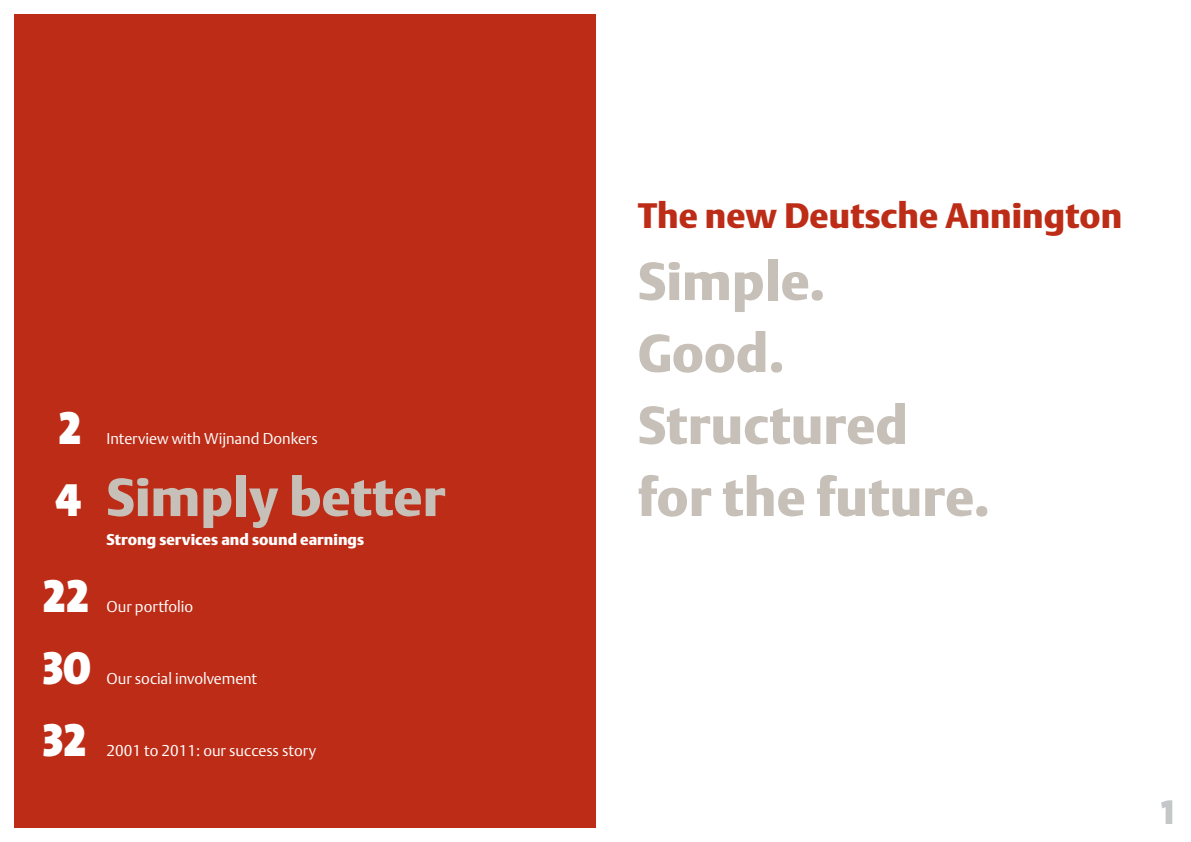
<style>
.page{position:relative;width:1191px;height:842px;background:#fff}
.page>*{position:absolute;margin:0;border:0;box-sizing:border-box;transform-origin:0 0}
.t1{font:53px/72px "DTL Argo T Black";color:#c7c0b8}
.t2{font:47px "The Sans Black Caps";color:#fff}
.t3{font:35px "DTL Argo T Black";color:#bd2c16}
.t4{font:35px "The Sans Black Caps";color:#c5c6c8}
.t5{font:15.5px "DTL Argo T Light";color:#fff}
.t6{font:15.5px "DTL Argo T Black";color:#fff}
.s1{font-family:"The Sans Black Caps";font-size:47px;color:#fff}
</style>
<div class="page">
<div style="left:14px;top:14px;width:581px;height:814px;background:#bd2c16"></div>
<h2 class="t2" style="left:58px;top:388px;width:25px">2</h2>
<p class="t5" style="left:107px;top:429px;width:213px">Interview with Wijnand Donkers</p>
<h1 class="t1" style="left:55px;top:461px;width:392px"><span class="s1">4</span> Simply better</h1>
<p class="t6" style="left:107px;top:530px;width:259px">Strong services and sound earnings</p>
<h2 class="t2" style="left:43px;top:556px;width:48px">22</h2>
<p class="t5" style="left:107px;top:597px;width:88px">Our portfolio</p>
<h2 class="t2" style="left:43px;top:628px;width:50px">30</h2>
<h2 class="t2" style="left:43px;top:700px;width:45px">32</h2>
<p class="t5" style="left:107px;top:669px;width:152px">Our social involvement</p>
<p class="t5" style="left:107px;top:741px;width:211px">2001 to 2011: our success story</p>
<h3 class="t3" style="left:638px;top:195px;width:485px">The new Deutsche Annington</h3>
<h1 class="t1" style="left:638px;top:245px;width:353px">Simple.<br>Good.<br>Structured for the future.</h1>
<h3 class="t4" style="left:1161px;top:782px;width:14px">1</h3>
</div>
